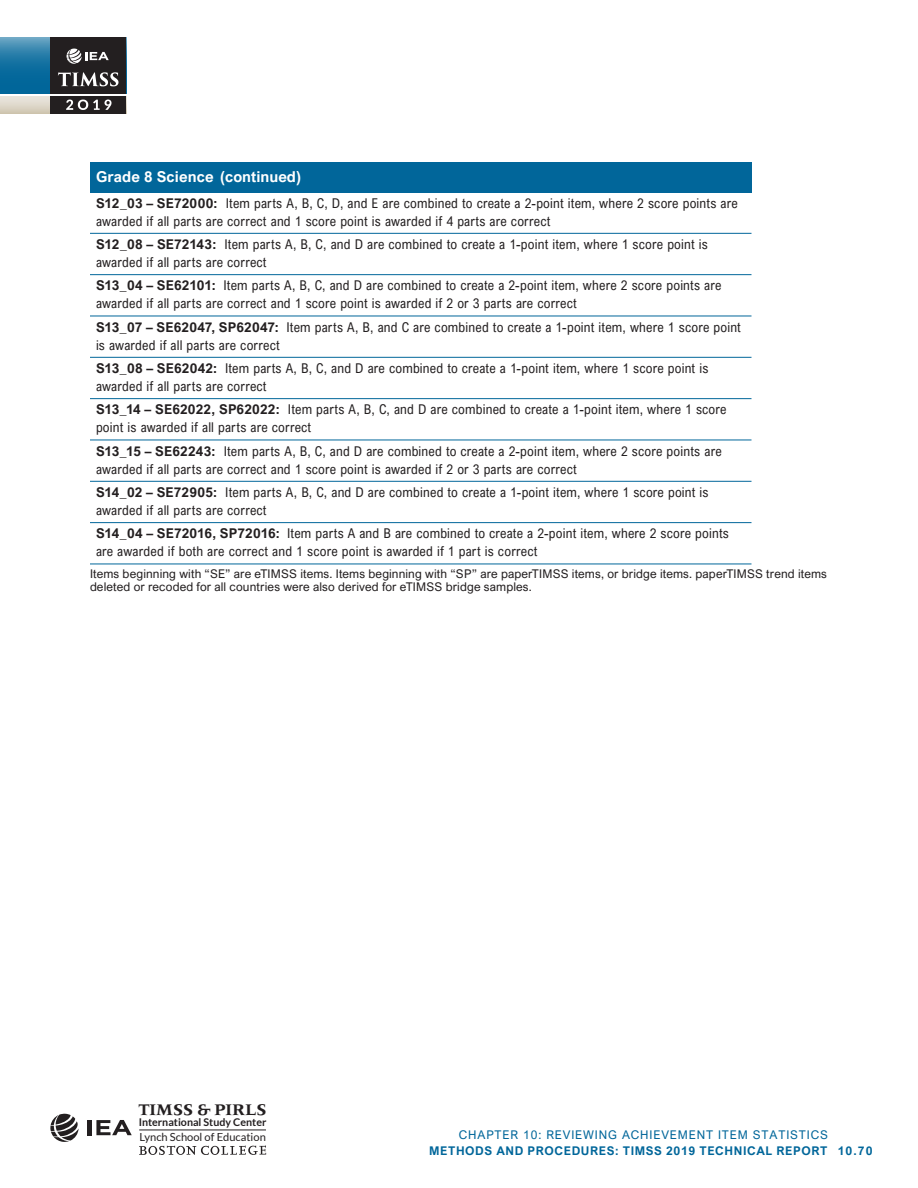
<style>
.page{position:relative;width:918px;height:1188px;background:#fff}
.page>*{position:absolute;margin:0;border:0;box-sizing:border-box;transform-origin:0 0}
.t1{font:700 16.8px "Meridien LT Std";color:#231f20}
.Exhibit_Head_L_white{font:700 15px "Arial Nova";color:#fff}
.Exhibit_Text_Left{font:13.5px/18px "Arial Nova Cond";letter-spacing:.015em;color:#231f20}
.Exhibit_Footnote{font:12px/13.5px "Arial Nova";letter-spacing:.01em;color:#231f20}
.t2{font:700 12px "Arial Nova";letter-spacing:.05em;color:#01669a}
.t3{font:12px "Arial Nova";letter-spacing:.07em;color:#01669a}
.t4{font:11.1px "Lato";color:#231f20}
.t5{font:700 10.65px "Lato";color:#231f20}
.s1{font-family:"Arial Nova";font-weight:700}
</style>
<div class="page">
<div style="left:90px;top:162px;width:662px;height:30px;background:#01669a"></div>
<hr style="left:90px;top:233px;width:662px;height:1px;background:#01669a">
<hr style="left:90px;top:274px;width:662px;height:1px;background:#01669a">
<hr style="left:90px;top:316px;width:662px;height:1px;background:#01669a">
<hr style="left:90px;top:357px;width:662px;height:1px;background:#01669a">
<hr style="left:90px;top:398px;width:662px;height:1px;background:#01669a">
<hr style="left:90px;top:440px;width:662px;height:1px;background:#01669a">
<hr style="left:90px;top:481px;width:662px;height:1px;background:#01669a">
<hr style="left:90px;top:522px;width:662px;height:1px;background:#01669a">
<hr style="left:90px;top:564px;width:662px;height:1px;background:#01669a">
<svg style="left:0;top:96px;width:50px;height:17px"></svg>
<svg style="left:0;top:37px;width:50px;height:57px"></svg>
<svg style="left:50px;top:1114px;width:29px;height:28px"></svg>
<hr style="left:88px;top:1120px;width:4px;height:15px;background:#231f20">
<svg style="left:96px;top:1120px;width:36px;height:15px"></svg>
<svg style="left:139px;top:1146px;width:127px;height:9px"></svg>
<hr style="left:139px;top:1130px;width:127px;height:1px;background:#231f20">
<div style="left:50px;top:96px;width:76px;height:17px;background:#231f20"></div>
<div style="left:50px;top:37px;width:76px;height:57px;background:#231f20"></div>
<svg style="left:66px;top:100px;width:46px;height:10px"></svg>
<svg style="left:58px;top:72px;width:61px;height:14px"></svg>
<svg style="left:66px;top:48px;width:43px;height:16px"></svg>
<p class="Exhibit_Head_L_white" style="left:96px;top:168px;width:207px">Grade 8 Science (continued)</p>
<p class="Exhibit_Text_Left" style="left:96px;top:194px;width:643px"><span class="s1">S12_03 – SE72000:</span> Item parts A, B, C, D, and E are combined to create a 2-point item, where 2 score points are awarded if all parts are correct and 1 score point is awarded if 4 parts are correct</p>
<p class="Exhibit_Text_Left" style="left:96px;top:235px;width:613px"><span class="s1">S12_08 – SE72143:</span> Item parts A, B, C, and D are combined to create a 1-point item, where 1 score point is awarded if all parts are correct</p>
<p class="Exhibit_Text_Left" style="left:96px;top:276px;width:627px"><span class="s1">S13_04 – SE62101:</span> Item parts A, B, C, and D are combined to create a 2-point item, where 2 score points are awarded if all parts are correct and 1 score point is awarded if 2 or 3 parts are correct</p>
<p class="Exhibit_Text_Left" style="left:96px;top:318px;width:646px"><span class="s1">S13_07 – SE62047, SP62047:</span> Item parts A, B, and C are combined to create a 1-point item, where 1 score point is awarded if all parts are correct</p>
<p class="Exhibit_Text_Left" style="left:96px;top:359px;width:614px"><span class="s1">S13_08 – SE62042:</span> Item parts A, B, C, and D are combined to create a 1-point item, where 1 score point is awarded if all parts are correct</p>
<p class="Exhibit_Text_Left" style="left:96px;top:400px;width:632px"><span class="s1">S13_14 – SE62022, SP62022:</span> Item parts A, B, C, and D are combined to create a 1-point item, where 1 score point is awarded if all parts are correct</p>
<p class="Exhibit_Text_Left" style="left:96px;top:442px;width:627px"><span class="s1">S13_15 – SE62243:</span> Item parts A, B, C, and D are combined to create a 2-point item, where 2 score points are awarded if all parts are correct and 1 score point is awarded if 2 or 3 parts are correct</p>
<p class="Exhibit_Text_Left" style="left:96px;top:483px;width:614px"><span class="s1">S14_02 – SE72905:</span> Item parts A, B, C, and D are combined to create a 1-point item, where 1 score point is awarded if all parts are correct</p>
<p class="Exhibit_Text_Left" style="left:96px;top:524px;width:635px"><span class="s1">S14_04 – SE72016, SP72016:</span> Item parts A and B are combined to create a 2-point item, where 2 score points are awarded if both are correct and 1 score point is awarded if 1 part is correct</p>
<p class="Exhibit_Footnote" style="left:90px;top:567px;width:739px">Items beginning with “SE” are eTIMSS items. Items beginning with “SP” are paperTIMSS items, or bridge items. paperTIMSS trend items deleted or recoded for all countries were also derived for eTIMSS bridge samples.</p>
<p class="t1" style="left:138px;top:1100px;width:130px">TIMSS &amp; PIRLS</p>
<p class="t4" style="left:139px;top:1131px;width:128px">Lynch School of Education</p>
<p class="t5" style="left:139px;top:1116px;width:129px">International Study Center</p>
<p class="t3" style="left:459px;top:1127px;width:371px">CHAPTER 10: REVIEWING ACHIEVEMENT ITEM STATISTICS</p>
<p class="t2" style="left:429px;top:1144px;width:445px">METHODS AND PROCEDURES: TIMSS 2019 TECHNICAL REPORT 10.70</p>
</div>
